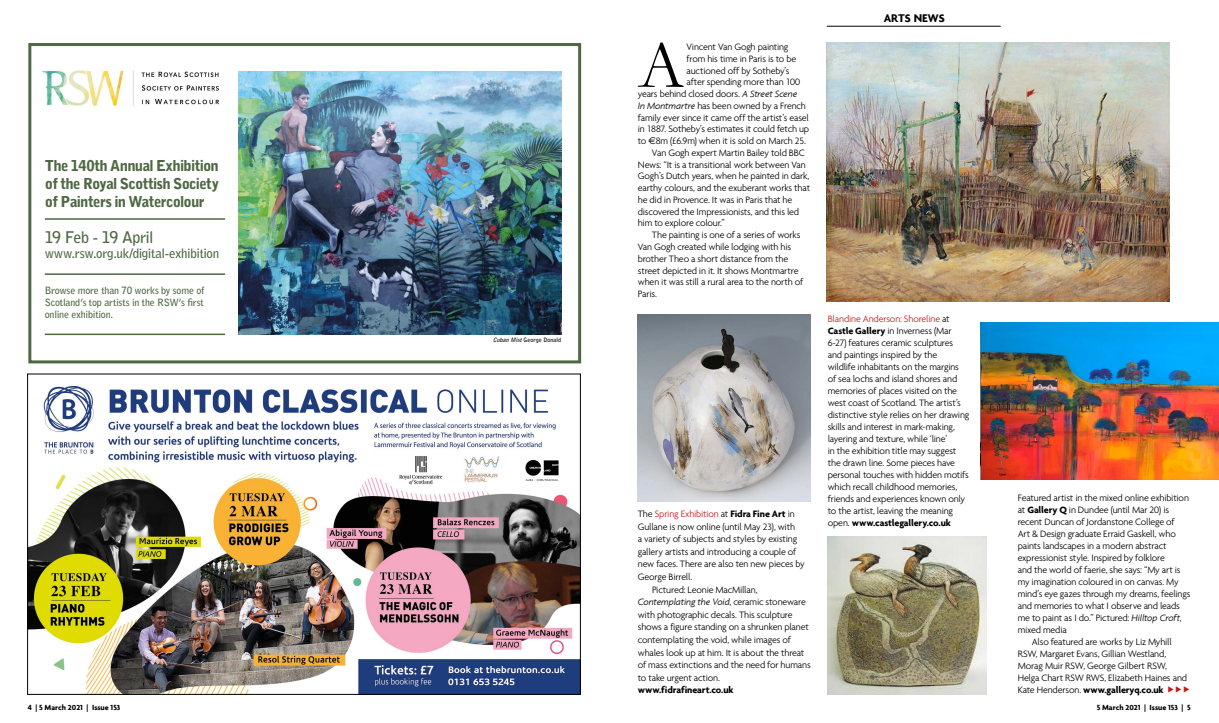
<style>
.page{position:relative;width:1219px;height:723px;background:#fff}
.page>*{position:absolute;margin:0;border:0;box-sizing:border-box;transform-origin:0 0}
.t1{font:700 16px "Bell Gothic Std";letter-spacing:-.05em;color:#4f6843}
.t2{font:900 15px/18px "Bell Gothic Std";letter-spacing:-.045em;color:#4f6843;text-align:justify}
.t3{font:700 13px "Bell Gothic Std";letter-spacing:-.03em;color:#4f6843}
.t4{font:700 12px "Agenda";color:#000}
.t5{font:300 10px/12px "Agenda";letter-spacing:-.02em;color:#000}
.t6{font:700 10px/12px "Bell Gothic Std";letter-spacing:-.02em;color:#4f6843;text-align:justify}
.t7{font:700 10px "Agenda";letter-spacing:-.01em;color:#000}
.t8{font:italic 300 10px "Agenda";letter-spacing:-.015em;color:#000}
.t9{font:300 10px "Agenda";letter-spacing:-.02em;color:#c41a1c}
.t10{font:700 8px "Agenda";color:#000}
.t11{font:700 6px "Bell Gothic Std";color:#000}
.s1{font-style:italic}
.s2{font-family:"Euro Sans";font-weight:400}
.s3{color:#000}
.s4{font-weight:700;color:#000}
.s5{font-style:normal}
.s6{color:#c41a1c}
.s7{font-weight:700}
.s8{font-weight:300}
</style>
<div class="page">
<img style="left:43px;top:71px;width:176px;height:34px">
<div style="left:28px;top:43px;width:553px;height:320px;border:3px solid #4f6843"></div>
<img style="left:239px;top:72px;width:322px;height:263px">
<hr style="left:45px;top:273px;width:180px;height:2px;background:#4f6843">
<hr style="left:45px;top:218px;width:180px;height:2px;background:#4f6843">
<hr style="left:45px;top:334px;width:180px;height:1px;background:#4f6843">
<img style="left:828px;top:536px;width:158px;height:158px">
<hr style="left:827px;top:26px;width:174px;height:1px;background:#000">
<img style="left:980px;top:322px;width:239px;height:158px">
<img style="left:638px;top:314px;width:173px;height:187px">
<img style="left:827px;top:42px;width:343px;height:259px">
<svg style="left:638px;top:43px;width:46px;height:44px"></svg>
<img style="left:29px;top:385px;width:550px;height:307px">
<h2 class="t2" style="left:45px;top:157px;width:176px">The 140th Annual Exhibition of the Royal Scottish Society of Painters in Watercolour</h2>
<h1 class="t1" style="left:45px;top:227px;width:110px">19 Feb - 19 April</h1>
<h3 class="t3" style="left:45px;top:246px;width:176px">www.rsw.org.uk/digital-exhibition</h3>
<p class="t6" style="left:45px;top:285px;width:161px">Browse more than 70 works by some of Scotland’s top artists in the RSW’s first online exhibition.</p>
<p class="t11" style="left:493px;top:336px;width:70px"><span class="s1">Cuban Mist</span>George Donald</p>
<p class="t5" style="left:686px;top:41px;width:104px">Vincent Van Gogh painting</p>
<p class="t5" style="left:686px;top:53px;width:111px">from his time in Paris is to be</p>
<p class="t5" style="left:686px;top:64px;width:105px">auctioned off by Sotheby’s</p>
<p class="t5" style="left:686px;top:76px;width:115px">after spending more than 100</p>
<p class="t5" style="left:638px;top:88px;width:161px">years behind closed doors. <span class="s1">A Street Scene</span></p>
<p class="t5" style="left:638px;top:100px;width:170px"><span class="s1">In Montmartre</span> has been owned by a French</p>
<p class="t5" style="left:638px;top:111px;width:173px">family ever since it came off the artist’s easel</p>
<p class="t5" style="left:638px;top:123px;width:173px">in 1887. Sotheby’s estimates it could fetch up</p>
<p class="t5" style="left:638px;top:135px;width:170px">to <span class="s2">€</span>8m (£6.9m) when it is sold on March 25.</p>
<p class="t5" style="left:652px;top:147px;width:154px">Van Gogh expert Martin Bailey told BBC</p>
<p class="t5" style="left:638px;top:158px;width:169px">News: “It is a transitional work between Van</p>
<p class="t5" style="left:638px;top:170px;width:173px">Gogh’s Dutch years, when he painted in dark,</p>
<p class="t5" style="left:638px;top:182px;width:174px">earthy colours, and the exuberant works that</p>
<p class="t5" style="left:638px;top:194px;width:156px">he did in Provence. It was in Paris that he</p>
<p class="t5" style="left:638px;top:205px;width:163px">discovered the Impressionists, and this led</p>
<p class="t5" style="left:638px;top:217px;width:89px">him to explore colour.”</p>
<p class="t5" style="left:652px;top:229px;width:150px">The painting is one of a series of works</p>
<p class="t5" style="left:638px;top:241px;width:155px">Van Gogh created while lodging with his</p>
<p class="t5" style="left:638px;top:252px;width:152px">brother Theo a short distance from the</p>
<p class="t5" style="left:638px;top:264px;width:162px">street depicted in it. It shows Montmartre</p>
<p class="t5" style="left:638px;top:276px;width:167px">when it was still a rural area to the north of</p>
<p class="t5" style="left:638px;top:288px;width:21px">Paris.</p>
<p class="t9" style="left:638px;top:508px;width:158px"><span class="s3">The</span> Spring Exhibition <span class="s3">at</span> <span class="s4">Fidra Fine Art</span> <span class="s3">in</span></p>
<p class="t5" style="left:638px;top:520px;width:159px">Gullane is now online (until May 23), with</p>
<p class="t5" style="left:638px;top:533px;width:161px">a variety of subjects and styles by existing</p>
<p class="t5" style="left:638px;top:545px;width:160px">gallery artists and introducing a couple of</p>
<p class="t5" style="left:638px;top:558px;width:168px">new faces. There are also ten new pieces by</p>
<p class="t5" style="left:638px;top:571px;width:56px">George Birrell.</p>
<p class="t5" style="left:652px;top:583px;width:107px">Pictured: Leonie MacMillan,</p>
<p class="t8" style="left:638px;top:596px;width:170px">Contemplating the Void<span class="s5">, ceramic stoneware</span></p>
<p class="t5" style="left:638px;top:608px;width:156px">with photographic decals. This sculpture</p>
<p class="t5" style="left:638px;top:621px;width:173px">shows a figure standing on a shrunken planet</p>
<p class="t5" style="left:638px;top:634px;width:155px">contemplating the void, while images of</p>
<p class="t5" style="left:638px;top:646px;width:168px">whales look up at him. It is about the threat</p>
<p class="t5" style="left:638px;top:659px;width:174px">of mass extinctions and the need for humans</p>
<p class="t5" style="left:638px;top:671px;width:84px">to take urgent action.</p>
<p class="t7" style="left:638px;top:684px;width:97px">www.fidrafineart.co.uk</p>
<p class="t4" style="left:884px;top:11px;width:63px">ARTS NEWS</p>
<p class="t5" style="left:828px;top:313px;width:143px"><span class="s6">Blandine Anderson: Shoreline</span> at <span class="s7">Castle Gallery</span> in Inverness (Mar 6-27) features ceramic sculptures and paintings inspired by the<br>wildlife inhabitants on the margins of sea lochs and island shores and memories of places visited on the west coast of Scotland. The artist’s distinctive style relies on her drawing skills and interest in mark-making, layering and texture, while ‘line’<br>in the exhibition title may suggest the drawn line. Some pieces have personal touches with hidden motifs which recall childhood memories, friends and experiences known only to the artist, leaving the meaning open. <span class="s7">www.castlegallery.co.uk</span></p>
<p class="t5" style="left:1018px;top:491px;width:173px">Featured artist in the mixed online exhibition</p>
<p class="t5" style="left:1018px;top:503px;width:153px">at <span class="s7">Gallery Q</span> in Dundee (until Mar 20) is</p>
<p class="t5" style="left:1018px;top:515px;width:159px">recent Duncan of Jordanstone College of</p>
<p class="t5" style="left:1018px;top:527px;width:160px">Art &amp; Design graduate Erraid Gaskell, who</p>
<p class="t5" style="left:1018px;top:539px;width:150px">paints landscapes in a modern abstract</p>
<p class="t5" style="left:1018px;top:551px;width:149px">expressionist style. Inspired by folklore</p>
<p class="t5" style="left:1018px;top:563px;width:164px">and the world of faerie, she says: “My art is</p>
<p class="t5" style="left:1018px;top:575px;width:163px">my imagination coloured in on canvas. My</p>
<p class="t5" style="left:1018px;top:587px;width:174px">mind’s eye gazes through my dreams, feelings</p>
<p class="t5" style="left:1018px;top:599px;width:164px">and memories to what I observe and leads</p>
<p class="t5" style="left:1018px;top:611px;width:165px">me to paint as I do.” Pictured: <span class="s1">Hilltop Croft</span>,</p>
<p class="t5" style="left:1018px;top:623px;width:51px">mixed media</p>
<p class="t5" style="left:1032px;top:635px;width:141px">Also featured are works by Liz Myhill</p>
<p class="t5" style="left:1018px;top:647px;width:150px">RSW, Margaret Evans, Gillian Westland,</p>
<p class="t5" style="left:1018px;top:659px;width:151px">Morag Muir RSW, George Gilbert RSW,</p>
<p class="t5" style="left:1018px;top:671px;width:171px">Helga Chart RSW RWS, Elizabeth Haines and</p>
<p class="t7" style="left:1018px;top:683px;width:147px"><span class="s8">Kate Henderson.</span> www.galleryq.co.uk</p>
<p class="t10" style="left:28px;top:703px;width:94px">4 | 5 March 2021 | Issue 153</p>
<p class="t10" style="left:1097px;top:702px;width:96px">5 March 2021 | Issue 153 | 5</p>
</div>
